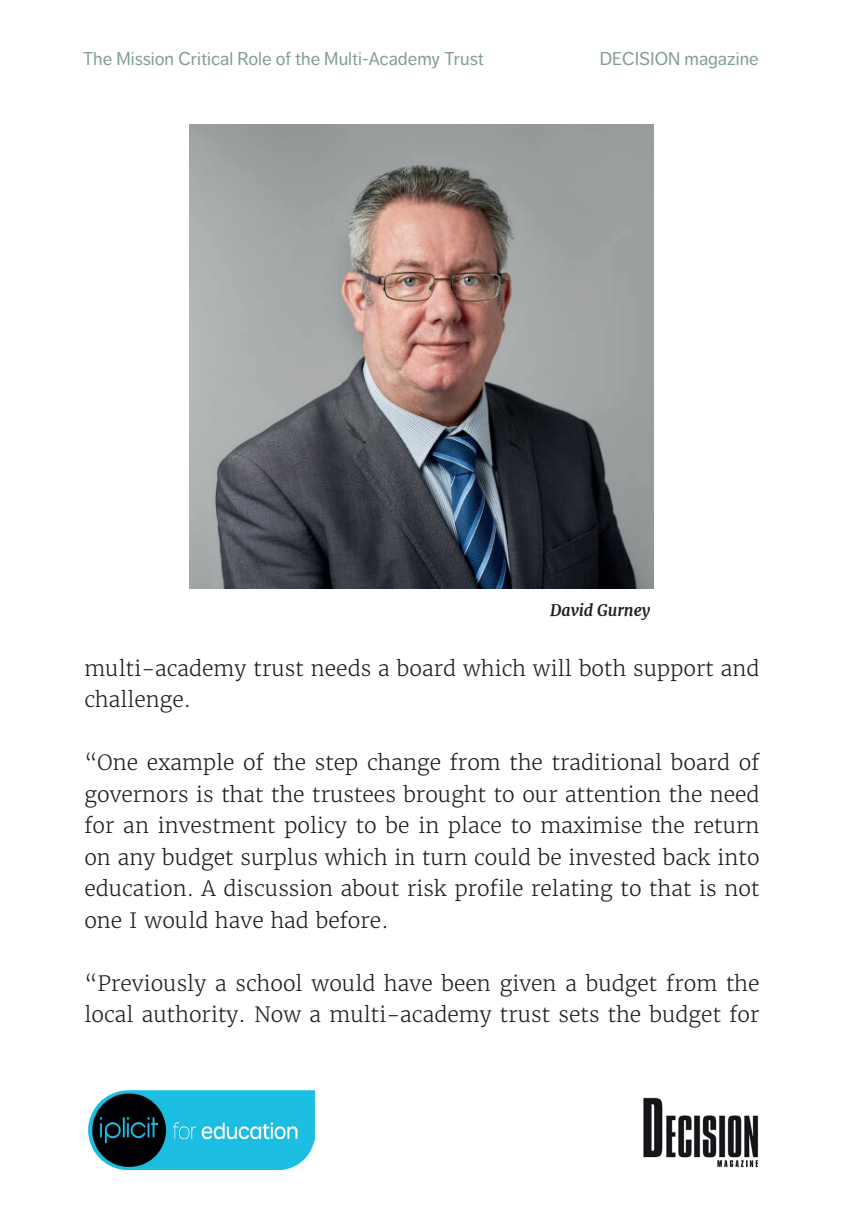
<style>
.page{position:relative;width:844px;height:1216px;background:#fff}
.page>*{position:absolute;margin:0;border:0;box-sizing:border-box;transform-origin:0 0}
.t1{font:300 21px/31.5px "Merriweather";color:#231f20}
.t2{font:18.38px "Dagny Pro";color:#82a08e}
.t3{font:italic 700 15.75px "Merriweather";color:#231f20}
</style>
<div class="page">
<img style="left:643px;top:1097px;width:116px;height:71px">
<img style="left:88px;top:1090px;width:226px;height:79px">
<img style="left:189px;top:124px;width:464px;height:464px">
<p class="t2" style="left:83px;top:48px;width:402px">The Mission Critical Role of the Multi-Academy Trust</p>
<p class="t2" style="left:599px;top:48px;width:160px">DECISION magazine</p>
<p class="t3" style="left:550px;top:600px;width:102px">David Gurney</p>
<p class="t1" style="left:84px;top:652px;width:676px">multi-academy trust needs a board which will both support and challenge.</p>
<p class="t1" style="left:84px;top:747px;width:676px;text-align:justify">“One example of the step change from the traditional board of governors is that the trustees brought to our attention the need for an investment policy to be in place to maximise the return on any budget surplus which in turn could be invested back into education. A discussion about risk profile relating to that is not one I would have had before.</p>
<p class="t1" style="left:84px;top:967px;width:676px">“Previously a school would have been given a budget from the local authority. Now a multi-academy trust sets the budget for</p>
</div>
